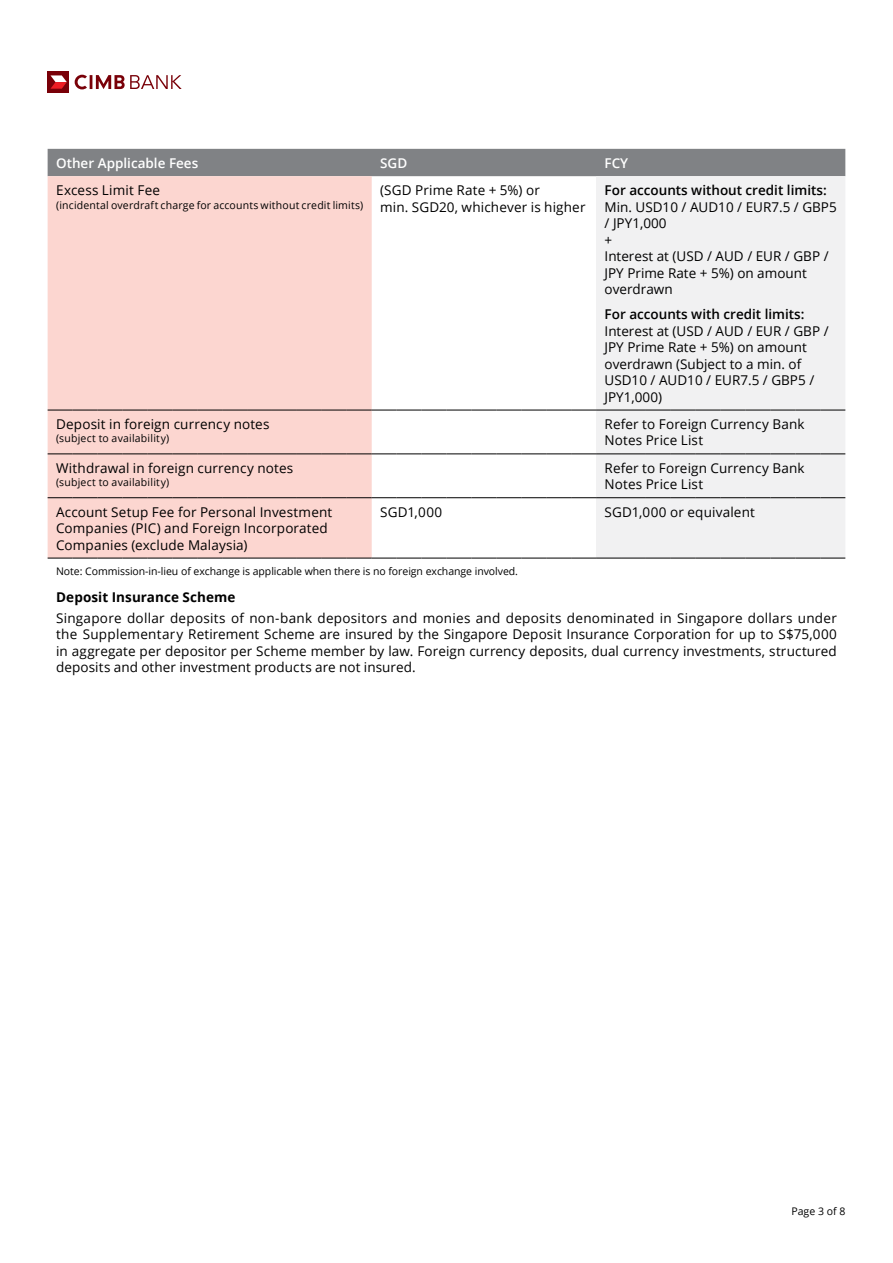
<style>
.page{position:relative;width:893px;height:1263px;background:#fff}
.page>*{position:absolute;margin:0;border:0;box-sizing:border-box;transform-origin:0 0}
.t1{font:13.5px/16.5px "Open Sans";letter-spacing:.005em;color:#000}
.t2{font:600 13.5px "Open Sans";color:#000}
.t3{font:600 13.5px "Open Sans";color:#fff}
.t4{font:700 13.5px "Open Sans";letter-spacing:.005em;color:#000}
.t5{font:10.5px "Open Sans";letter-spacing:.01em;color:#000}
</style>
<div class="page">
<div style="left:48px;top:71px;width:21px;height:22px;background:#790008"></div>
<svg style="left:50px;top:75px;width:17px;height:14px"></svg>
<svg style="left:75px;top:75px;width:107px;height:14px"></svg>
<div style="left:48px;top:149px;width:797px;height:27px;background:#808285"></div>
<div style="left:48px;top:176px;width:324px;height:382px;background:#fcd6d0"></div>
<div style="left:596px;top:176px;width:249px;height:382px;background:#f1f1f2"></div>
<svg style="left:48px;top:410px;width:797px;height:1px"></svg>
<svg style="left:48px;top:454px;width:797px;height:1px"></svg>
<svg style="left:48px;top:497px;width:797px;height:1px"></svg>
<svg style="left:48px;top:558px;width:797px;height:1px"></svg>
<p class="t3" style="left:56px;top:153px;width:144px">Other Applicable Fees</p>
<p class="t3" style="left:380px;top:153px;width:29px">SGD</p>
<p class="t3" style="left:605px;top:153px;width:25px">FCY</p>
<p class="t1" style="left:56px;top:181px;width:105px">Excess Limit Fee</p>
<p class="t5" style="left:56px;top:197px;width:309px">(incidental overdraft charge for accounts without credit limits)</p>
<p class="t1" style="left:380px;top:181px;width:207px">(SGD Prime Rate + 5%) or<br>min. SGD20, whichever is higher</p>
<p class="t2" style="left:605px;top:181px;width:224px">For accounts without credit limits:</p>
<p class="t1" style="left:605px;top:198px;width:234px">Min. USD10 / AUD10 / EUR7.5 / GBP5 / JPY1,000<br>+<br>Interest at (USD / AUD / EUR / GBP /<br>JPY Prime Rate + 5%) on amount overdrawn</p>
<p class="t2" style="left:605px;top:305px;width:201px">For accounts with credit limits:</p>
<p class="t1" style="left:605px;top:322px;width:226px">Interest at (USD / AUD / EUR / GBP /<br>JPY Prime Rate + 5%) on amount overdrawn (Subject to a min. of<br>USD10 / AUD10 / EUR7.5 / GBP5 /<br>JPY1,000)</p>
<p class="t1" style="left:56px;top:415px;width:215px">Deposit in foreign currency notes</p>
<p class="t5" style="left:56px;top:431px;width:115px">(subject to availability)</p>
<p class="t1" style="left:56px;top:459px;width:239px">Withdrawal in foreign currency notes</p>
<p class="t5" style="left:56px;top:475px;width:115px">(subject to availability)</p>
<p class="t1" style="left:605px;top:415px;width:202px">Refer to Foreign Currency Bank<br>Notes Price List</p>
<p class="t1" style="left:605px;top:459px;width:202px">Refer to Foreign Currency Bank<br>Notes Price List</p>
<p class="t1" style="left:56px;top:503px;width:278px">Account Setup Fee for Personal Investment<br>Companies (PIC) and Foreign Incorporated<br>Companies (exclude Malaysia)</p>
<p class="t1" style="left:380px;top:503px;width:64px">SGD1,000</p>
<p class="t1" style="left:605px;top:503px;width:152px">SGD1,000 or equivalent</p>
<p class="t5" style="left:56px;top:564px;width:463px">Note: Commission-in-lieu of exchange is applicable when there is no foreign exchange involved.</p>
<p class="t4" style="left:56px;top:587px;width:181px">Deposit Insurance Scheme</p>
<p class="t1" style="left:56px;top:609px;width:782px;text-align:justify">Singapore dollar deposits of non-bank depositors and monies and deposits denominated in Singapore dollars under the Supplementary Retirement Scheme are insured by the Singapore Deposit Insurance Corporation for up to S$75,000 in aggregate per depositor per Scheme member by law. Foreign currency deposits, dual currency investments, structured deposits and other investment products are not insured.</p>
<p class="t5" style="left:791px;top:1204px;width:55px">Page 3 of 8</p>
</div>
